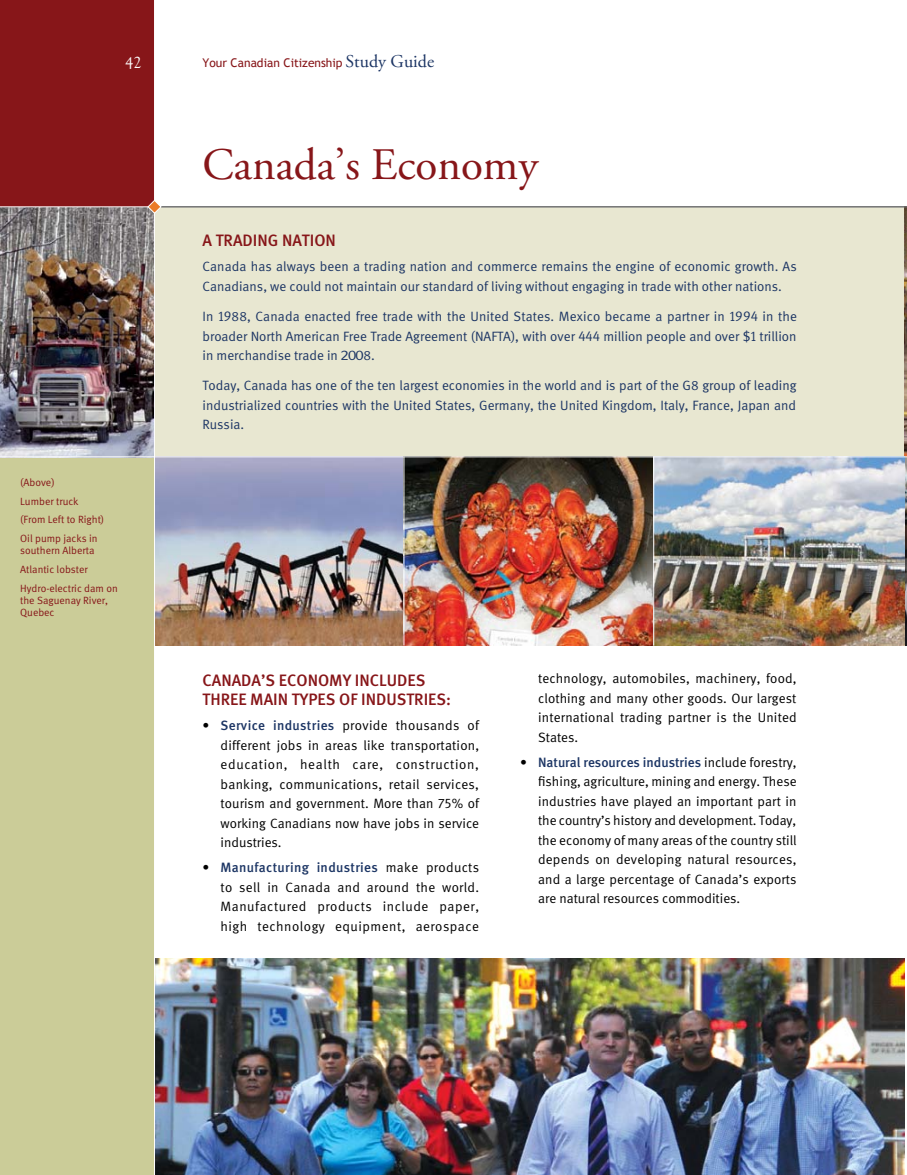
<style>
.page{position:relative;width:907px;height:1175px;background:#fff}
.page>*{position:absolute;margin:0;border:0;box-sizing:border-box;transform-origin:0 0}
.t1{font:45px "Adobe Garamond Pro";color:#871619}
.t2{font:500 16.5px/19.8px "Infiniti Meta";color:#871619}
.t3{font:16.5px "Goudy Old Style T";color:#fff}
.t4{font:13.5px/19.5px "Infiniti Meta Normal";letter-spacing:.005em;color:#000;text-align:justify}
.t5{font:13.5px/19.5px "Infiniti Meta Normal";color:#1c3564;text-align:justify}
.t6{font:500 13.5px "Infiniti Meta";color:#1c3564}
.t7{font:500 13.5px "Infiniti Meta";letter-spacing:.025em;color:#1c3564}
.t8{font:12px "Trebuchet MS";color:#871619}
.t9{font:10.5px/18.8px "Infiniti Meta Normal";color:#871619}
.s1{font-family:"Adobe Garamond Pro";font-size:18px;color:#1c3564}
.s2{font-family:"Infiniti Meta";font-weight:500;color:#1c3564}
.s3{font-family:"Infiniti Meta Normal";font-weight:400;color:#000}
</style>
<div class="page">
<div style="left:155px;top:206px;width:749px;height:250px;background:#e8e7d1"></div>
<img style="left:155px;top:958px;width:749px;height:216px">
<img style="left:155px;top:457px;width:749px;height:188px">
<div style="left:0;top:207px;width:155px;height:967px;background:#cbcc98"></div>
<img style="left:0;top:207px;width:154px;height:249px">
<img style="left:904px;top:207px;width:3px;height:438px">
<hr style="left:404px;top:456px;width:1px;height:189px;background:#fff">
<hr style="left:653px;top:456px;width:1px;height:189px;background:#fff">
<div style="left:0;top:0;width:155px;height:207px;background:#871619"></div>
<hr style="left:0;top:206px;width:156px;height:1px;background:#fff">
<hr style="left:154px;top:0;width:1px;height:1174px;background:#fff">
<hr style="left:155px;top:206px;width:752px;height:1px;background:#6d6e71">
<hr style="left:0;top:456px;width:907px;height:1px;background:#fff">
<svg style="left:147px;top:200px;width:15px;height:14px"></svg>
<p class="t3" style="left:125px;top:54px;width:18px">42</p>
<p class="t9" style="left:20px;top:472px;width:86px">(Above)<br>Lumber truck (From Left to Right)<br>Oil pump jacks in</p>
<p class="t9" style="left:20px;top:541px;width:99px">southern Alberta<br>Atlantic lobster<br>Hydro-electric dam on</p>
<p class="t9" style="left:20px;top:594px;width:89px;line-height:12px">the Saguenay River,<br>Quebec</p>
<p class="t8" style="left:202px;top:55px;width:233px">Your Canadian Citizenship <span class="s1">Study Guide</span></p>
<h1 class="t1" style="left:202px;top:138px;width:337px">Canada’s Economy</h1>
<p class="t2" style="left:202px;top:231px;width:24px">A trad</p>
<p class="t2" style="left:253px;top:231px;width:73px">ing nation</p>
<p class="t5" style="left:202px;top:257px;width:596px">Canada has always been a trading nation and commerce remains the engine of economic growth. As<br>Canadians, we could not maintain our standard of living without engaging in trade with other nations.</p>
<p class="t5" style="left:202px;top:306px;width:596px">In 1988, Canada enacted free trade with the United States. Mexico became a partner in 1994 in the broader North American Free Trade Agreement (NAFTA), with over 444 million people and over $1 trillion in merchandise trade in 2008.</p>
<p class="t5" style="left:202px;top:376px;width:596px">Today, Canada has one of the ten largest economies in the world and is part of the G8 group of leading industrialized countries with the United States, Germany, the United Kingdom, Italy, France, Japan and Russia.</p>
<p class="t2" style="left:203px;top:669px;width:21px">Canada</p>
<p class="t2" style="left:261px;top:669px;width:38px">’s econom</p>
<p class="t2" style="left:203px;top:669px;width:223px;text-indent:140px">y includes three main types of industr</p>
<p class="t2" style="left:424px;top:689px;width:29px">ies:</p>
<p class="t4" style="left:221px;top:715px;width:260px;text-indent:-18px">• <span class="s2">Service industries</span> provide thousands of different jobs in areas like transportation, education, health care, construction, banking, communications, retail services, tourism and government. More than 75% of working Canadians now have jobs in service industries.</p>
<p class="t7" style="left:202px;top:859px;width:278px"><span class="s3">•</span> Manufacturing industries <span class="s3">make products</span></p>
<p class="t4" style="left:221px;top:877px;width:260px">to sell in Canada and around the world.<br>Manufactured products include paper, high technology equipment, aerospace</p>
<p class="t4" style="left:538px;top:668px;width:260px">technology, automobiles, machinery, food, clothing and many other goods. Our largest international trading partner is the United States.</p>
<p class="t6" style="left:520px;top:754px;width:278px"><span class="s3">•</span> Natural resources industries <span class="s3">include forestry,</span></p>
<p class="t4" style="left:538px;top:771px;width:260px">fishing, agriculture, mining and energy. These industries have played an important part in the country’s history and development. Today, the economy of many areas of the country still depends on developing natural resources, and a large percentage of Canada’s exports are natural resources commodities.</p>
</div>
